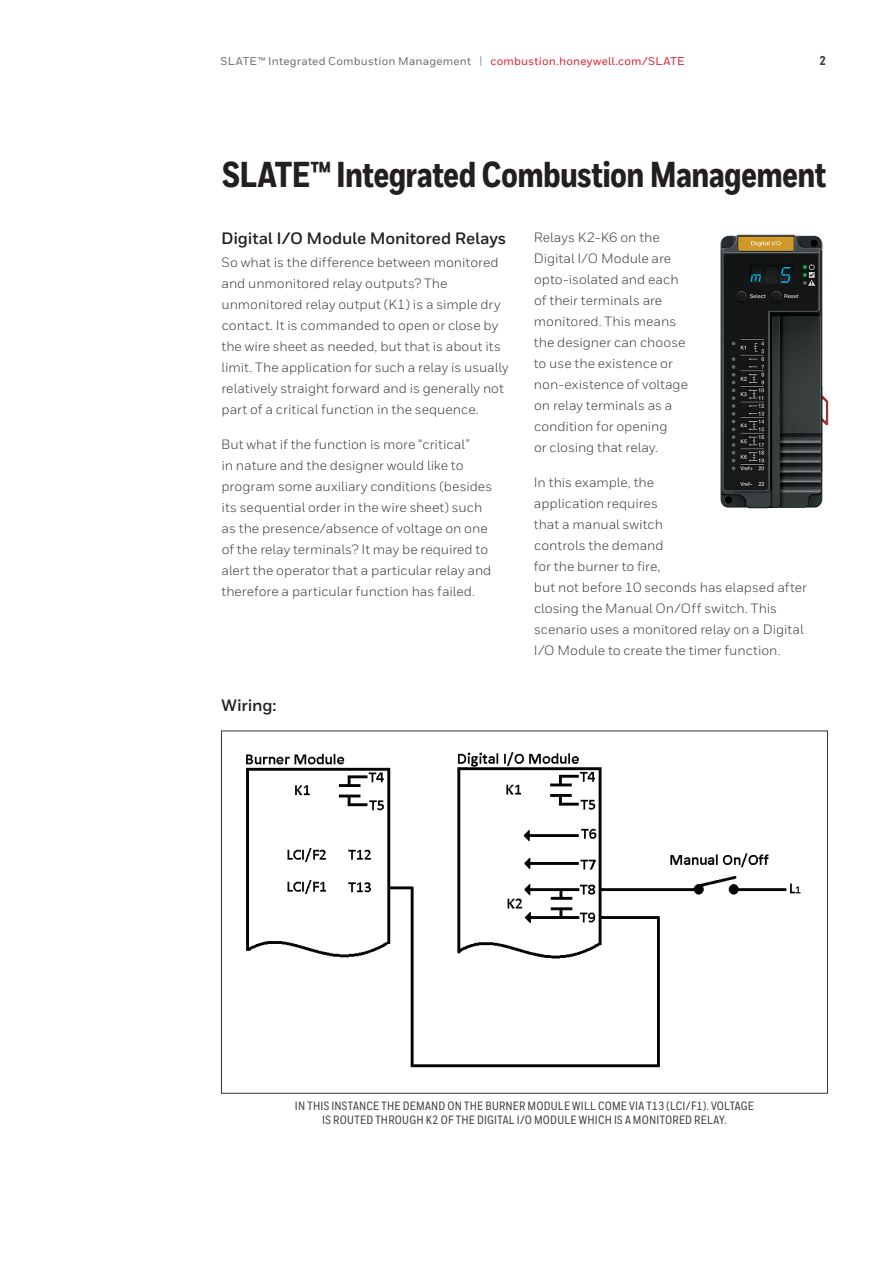
<style>
.page{position:relative;width:893px;height:1263px;background:#fff}
.page>*{position:absolute;margin:0;border:0;box-sizing:border-box;transform-origin:0 0}
.Heading_1__more_spac{font:800 36px "Honeywell Cond";letter-spacing:-.02em;color:#231f20}
.Heading_2__11_15{font:700 16.5px "Honeywell Sans";letter-spacing:-.01em;color:#231f20}
.Body__9_14_pt{font:13.5px/21px "Honeywell Sans";color:#3e3e3f}
.MASTER__Header_Foote{font:800 12.75px "Honeywell Cond";color:#3e3e3f}
.Captions__Center{font:500 12px/13.5px "Honeywell Cond";letter-spacing:.02em;color:#3e3e3f;text-align:center}
.MASTER__Header_Foote-2{font:500 11.25px "Honeywell Sans";letter-spacing:.02em;color:#6c6d70}
.s1{font-size:11.4px;color:#939598}
.s2{color:#dc1f2e}
</style>
<div class="page">
<img style="left:720px;top:234px;width:108px;height:274px">
<img style="left:246px;top:752px;width:555px;height:316px">
<p class="MASTER__Header_Foote-2" style="left:221px;top:55px;width:466px">SLATE™ Integrated Combustion Management <span class="s1">|</span> <span class="s2">combustion.honeywell.com/SLATE</span></p>
<p class="MASTER__Header_Foote" style="left:820px;top:53px;width:7px">2</p>
<p class="Heading_1__more_spac" style="left:222px;top:153px;width:606px">SLATE™ Integrated Combustion Management</p>
<p class="Heading_2__11_15" style="left:221px;top:228px;width:287px">Digital I/O Module Monitored Relays</p>
<p class="Body__9_14_pt" style="left:221px;top:252px;width:289px">So what is the difference between monitored and unmonitored relay outputs? The unmonitored relay output (K1) is a simple dry contact. It is commanded to open or close by the wire sheet as needed, but that is about its limit. The application for such a relay is usually relatively straight forward and is generally not part of a critical function in the sequence.</p>
<p class="Body__9_14_pt" style="left:221px;top:434px;width:272px">But what if the function is more “critical”<br>in nature and the designer would like to program some auxiliary conditions (besides its sequential order in the wire sheet) such as the presence/absence of voltage on one of the relay terminals? It may be required to alert the operator that a particular relay and therefore a particular function has failed.</p>
<p class="Body__9_14_pt" style="left:534px;top:227px;width:156px">Relays K2-K6 on the<br>Digital I/O Module are opto-isolated and each of their terminals are monitored. This means the designer can choose to use the existence or non-existence of voltage on relay terminals as a condition for opening<br>or closing that relay.</p>
<p class="Body__9_14_pt" style="left:534px;top:471px;width:275px">In this example, the<br>application requires<br>that a manual switch<br>controls the demand<br>for the burner to fire,<br>but not before 10 seconds has elapsed after closing the Manual On/Off switch. This scenario uses a monitored relay on a Digital<br>I/O Module to create the timer function.</p>
<p class="Heading_2__11_15" style="left:221px;top:696px;width:57px">Wiring:</p>
<p class="Captions__Center" style="left:295px;top:1099px;width:460px">IN THIS INSTANCE THE DEMAND ON THE BURNER MODULE WILL COME VIA T13 (LCI/F1). VOLTAGE<br>IS ROUTED THROUGH K2 OF THE DIGITAL I/O MODULE WHICH IS A MONITORED RELAY.</p>
</div>
